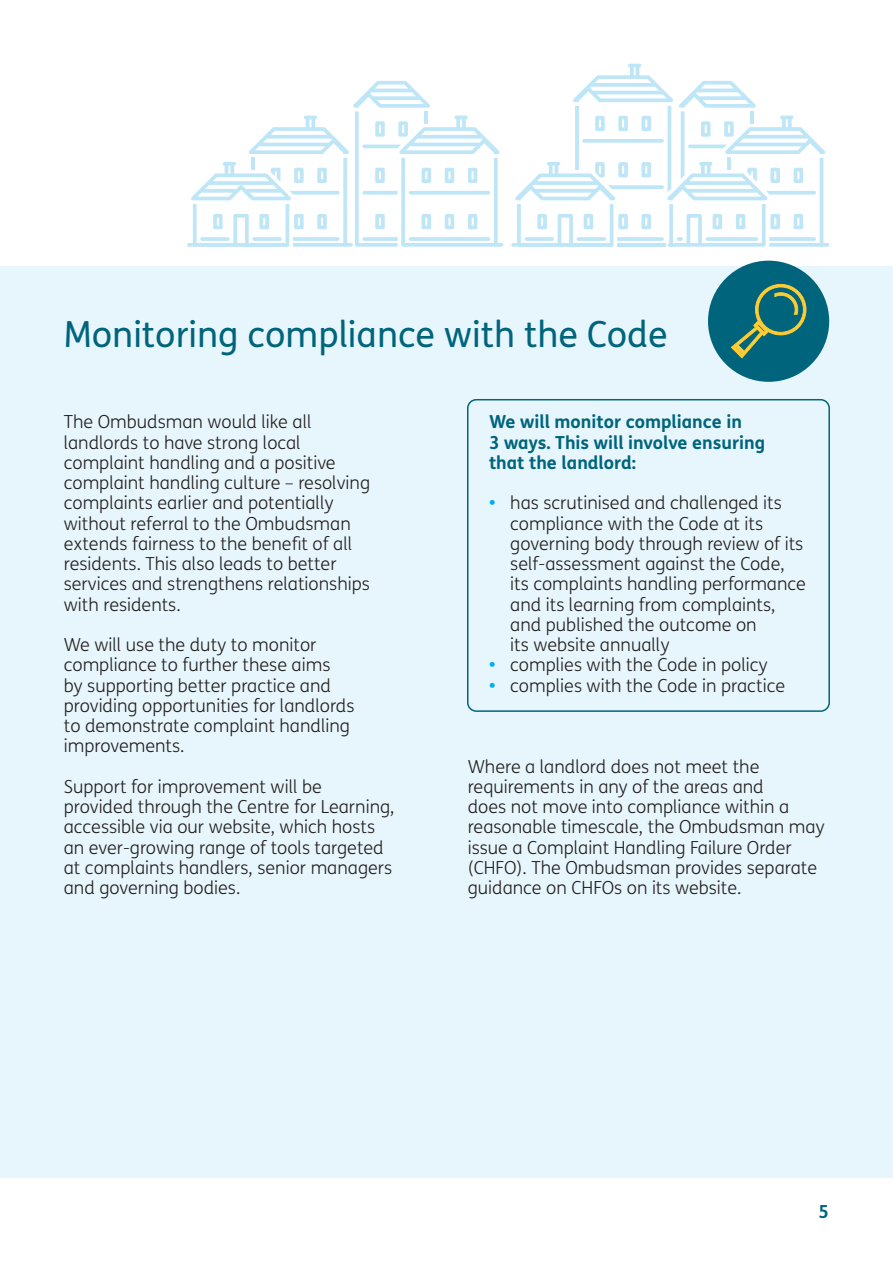
<style>
.page{position:relative;width:893px;height:1263px;background:#fff}
.page>*{position:absolute;margin:0;border:0;box-sizing:border-box;transform-origin:0 0}
.t1{font:36px "FS Me";color:#00657c}
.t2{font:300 18px/20.2px "FS Me";color:#231f20}
.t3{font:700 18px/20.2px "FS Me";color:#00657c}
.s1{font-weight:700;color:#00aeef}
</style>
<div class="page">
<svg style="left:187px;top:243px;width:102px;height:4px"></svg>
<svg style="left:511px;top:243px;width:102px;height:4px"></svg>
<svg style="left:515px;top:64px;width:314px;height:183px"></svg>
<svg style="left:191px;top:81px;width:312px;height:166px"></svg>
<div style="left:0;top:266px;width:893px;height:912px;background:#e7f6fc"></div>
<div style="left:467px;top:399px;width:363px;height:313px;border:2px solid #00657c;border-radius:9px"></div>
<div style="left:708px;top:261px;width:121px;height:121px;background:#00657c;border-radius:50%"></div>
<svg style="left:731px;top:284px;width:75px;height:75px"></svg>
<p class="t1" style="left:64px;top:310px;width:605px">Monitoring compliance with the Code</p>
<p class="t2" style="left:64px;top:411px;width:308px">The Ombudsman would like all landlords to have strong local complaint handling and a positive complaint handling culture – resolving complaints earlier and potentially without referral to the Ombudsman extends fairness to the benefit of all residents. This also leads to better services and strengthens relationships with residents.</p>
<p class="t2" style="left:64px;top:634px;width:292px">We will use the duty to monitor compliance to further these aims<br>by supporting better practice and providing opportunities for landlords to demonstrate complaint handling improvements.</p>
<p class="t2" style="left:64px;top:776px;width:332px">Support for improvement will be provided through the Centre for Learning, accessible via our website, which hosts an ever-growing range of tools targeted at complaints handlers, senior managers and governing bodies.</p>
<p class="t3" style="left:489px;top:411px;width:278px">We will monitor compliance in<br>3 ways. This will involve ensuring that the landlord:</p>
<p class="t2" style="left:510px;top:492px;width:297px;text-indent:-21px"><span class="s1">•</span> has scrutinised and challenged its compliance with the Code at its governing body through review of its self-assessment against the Code, its complaints handling performance and its learning from complaints, and published the outcome on<br>its website annually</p>
<p class="t2" style="left:489px;top:654px;width:280px"><span class="s1">•</span> complies with the Code in policy</p>
<p class="t2" style="left:489px;top:675px;width:298px"><span class="s1">•</span> complies with the Code in practice</p>
<p class="t2" style="left:468px;top:756px;width:358px">Where a landlord does not meet the requirements in any of the areas and<br>does not move into compliance within a reasonable timescale, the Ombudsman may issue a Complaint Handling Failure Order (CHFO). The Ombudsman provides separate guidance on CHFOs on its website.</p>
<p class="t3" style="left:819px;top:1201px;width:12px">5</p>
</div>
